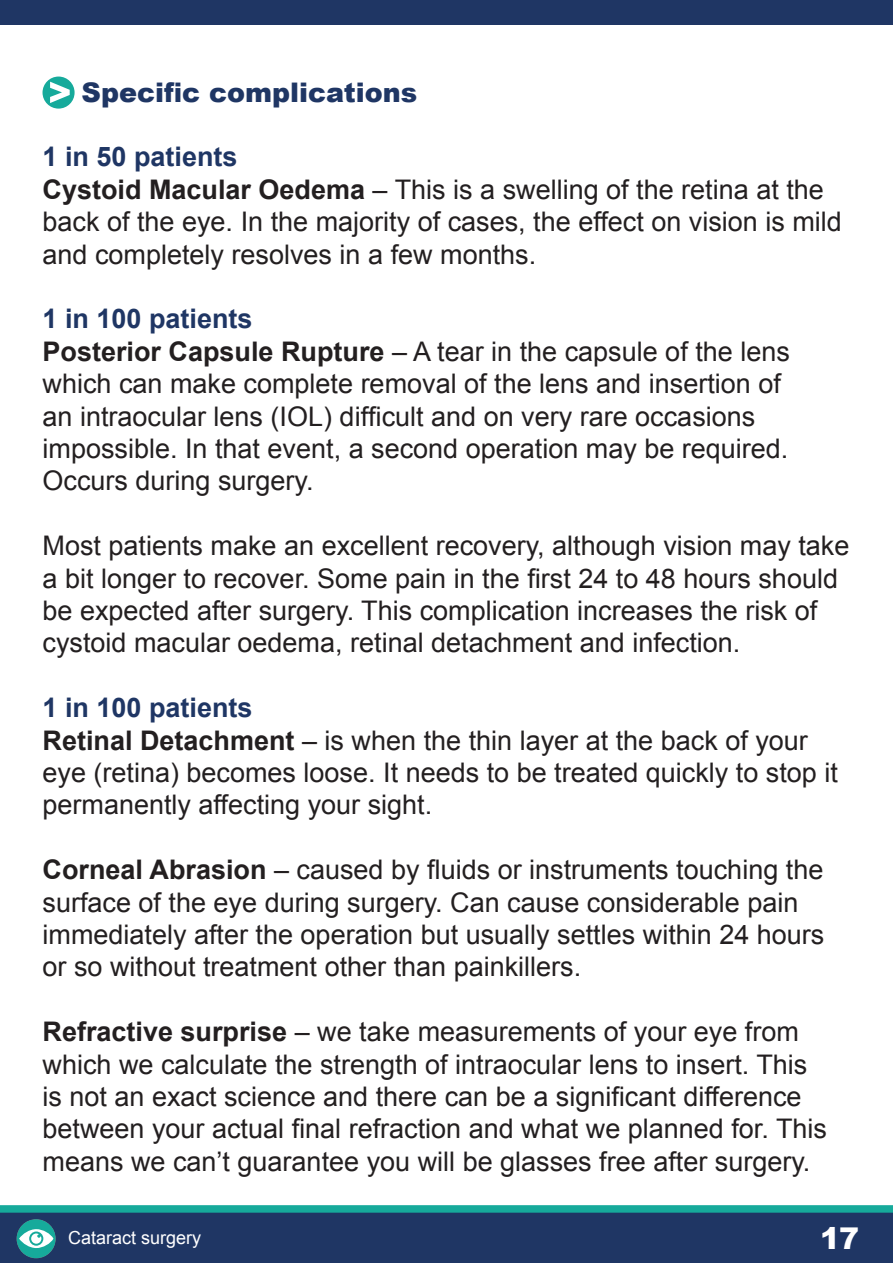
<style>
.page{position:relative;width:893px;height:1263px;background:#fff}
.page>*{position:absolute;margin:0;border:0;box-sizing:border-box;transform-origin:0 0}
.t1{font:900 30px "Arial";color:#fff}
.t2{font:27px/32.4px "Arial";color:#231f20}
.t3{font:700 27px "Arial";color:#1f3664}
.t4{font:900 27px "Arial";color:#1f3664}
.t5{font:18px "Arial";color:#fff}
.s1{font-weight:700}
</style>
<div class="page">
<div style="left:0;top:0;width:893px;height:25px;background:#1f3664"></div>
<div style="left:0;top:1208px;width:893px;height:55px;background:#1f3664"></div>
<div style="left:0;top:1205px;width:893px;height:8px;background:#16aa9b"></div>
<div style="left:17px;top:1219px;width:39px;height:39px;background:#16aa9b;border-radius:50%"></div>
<svg style="left:19px;top:1229px;width:34px;height:19px"></svg>
<svg style="left:43px;top:77px;width:32px;height:32px"></svg>
<p class="t4" style="left:82px;top:72px;width:337px">Specific complications</p>
<p class="t3" style="left:43px;top:139px;width:197px">1 in 50 patients</p>
<p class="t2" style="left:43px;top:173px;width:801px"><span class="s1">Cystoid Macular Oedema</span> – This is a swelling of the retina at the back of the eye. In the majority of cases, the effect on vision is mild and completely resolves in a few months.</p>
<p class="t3" style="left:43px;top:301px;width:212px">1 in 100 patients</p>
<p class="t2" style="left:43px;top:335px;width:749px"><span class="s1">Posterior Capsule Rupture</span> – A tear in the capsule of the lens which can make complete removal of the lens and insertion of an intraocular lens (IOL) difficult and on very rare occasions impossible. In that event, a second operation may be required.<br>Occurs during surgery.</p>
<p class="t2" style="left:43px;top:530px;width:808px">Most patients make an excellent recovery, although vision may take a bit longer to recover. Some pain in the first 24 to 48 hours should be expected after surgery. This complication increases the risk of cystoid macular oedema, retinal detachment and infection.</p>
<p class="t3" style="left:43px;top:690px;width:212px">1 in 100 patients</p>
<p class="t2" style="left:43px;top:724px;width:797px"><span class="s1">Retinal Detachment</span> – is when the thin layer at the back of your eye (retina) becomes loose. It needs to be treated quickly to stop it permanently affecting your sight.</p>
<p class="t2" style="left:43px;top:854px;width:783px"><span class="s1">Corneal Abrasion</span> – caused by fluids or instruments touching the surface of the eye during surgery. Can cause considerable pain immediately after the operation but usually settles within 24 hours or so without treatment other than painkillers.</p>
<p class="t2" style="left:43px;top:1016px;width:786px"><span class="s1">Refractive surprise</span> – we take measurements of your eye from which we calculate the strength of intraocular lens to insert. This is not an exact science and there can be a significant difference between your actual final refraction and what we planned for. This means we can’t guarantee you will be glasses free after surgery.</p>
<p class="t5" style="left:68px;top:1226px;width:135px">Cataract surgery</p>
<p class="t1" style="left:820px;top:1216px;width:41px">17</p>
</div>
